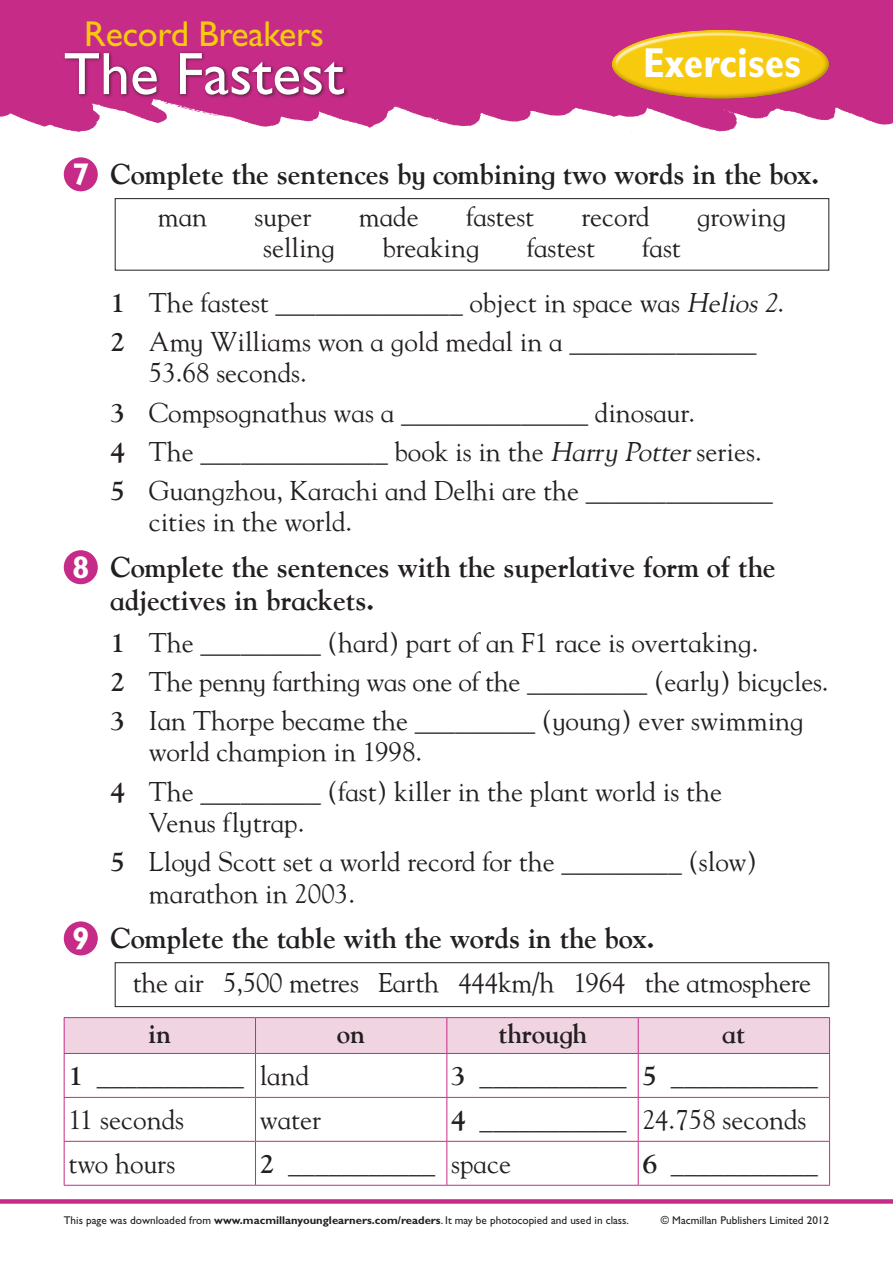
<style>
.page{position:relative;width:893px;height:1263px;background:#fff}
.page>*{position:absolute;margin:0;border:0;box-sizing:border-box;transform-origin:0 0}
.t1{font:60px "Gill Sans Std";color:#fff}
.t2{font:700 condensed 42px "Gill Sans Std";color:#fff}
.t3{font:36px "Gill Sans Std";letter-spacing:-.01em;color:#f7ca0d}
.t4{font:700 31.5px "Gill Alt One";color:#fff}
.Rubric{font:700 28.5px/33px "Goudy Infant";color:#231f20}
.Text_list{font:27px/31.5px "Goudy Infant";color:#231f20}
.Text_list-2{font:700 27px "Goudy Infant";color:#231f20}
.Text{font:27px "Goudy Infant";color:#231f20}
.Text-2{font:700 27px "Goudy Infant";color:#231f20}
.t5{font:11.25px "Gill Sans Std";color:#231f20}
.s1{font-weight:700}
.s2{font-style:italic}
</style>
<div class="page">
<div style="left:0;top:1199px;width:893px;height:5px;background:#c62b87"></div>
<img style="left:0;top:0;width:893px;height:133px">
<div style="left:62px;top:51px;width:287px;height:48px;background:#231f20;opacity:.75"></div>
<div style="left:610px;top:29px;width:220px;height:72px;background:#231f20;opacity:.75"></div>
<div style="left:64px;top:157px;width:34px;height:34px;background:#c62b87;border-radius:50%"></div>
<div style="left:115px;top:198px;width:714px;height:73px;border:1px solid #231f20"></div>
<div style="left:64px;top:550px;width:34px;height:34px;background:#c62b87;border-radius:50%"></div>
<div style="left:64px;top:921px;width:34px;height:34px;background:#c62b87;border-radius:50%"></div>
<div style="left:115px;top:962px;width:714px;height:45px;border:1px solid #231f20"></div>
<div style="left:65px;top:1018px;width:764px;height:35px;background:#f0d4e2"></div>
<hr style="left:64px;top:1018px;width:1px;height:35px;background:#c62b87">
<hr style="left:64px;top:1017px;width:191px;height:1px;background:#c62b87">
<hr style="left:255px;top:1017px;width:192px;height:1px;background:#c62b87">
<hr style="left:447px;top:1017px;width:191px;height:1px;background:#c62b87">
<hr style="left:638px;top:1017px;width:192px;height:1px;background:#c62b87">
<hr style="left:255px;top:1018px;width:1px;height:35px;background:#c62b87">
<hr style="left:446px;top:1018px;width:1px;height:35px;background:#c62b87">
<hr style="left:638px;top:1018px;width:1px;height:35px;background:#c62b87">
<hr style="left:829px;top:1018px;width:1px;height:35px;background:#c62b87">
<hr style="left:64px;top:1054px;width:1px;height:43px;background:#c62b87">
<hr style="left:64px;top:1098px;width:1px;height:43px;background:#c62b87">
<hr style="left:64px;top:1142px;width:1px;height:43px;background:#c62b87">
<hr style="left:64px;top:1053px;width:191px;height:1px;background:#c62b87">
<hr style="left:255px;top:1053px;width:192px;height:1px;background:#c62b87">
<hr style="left:447px;top:1053px;width:191px;height:1px;background:#c62b87">
<hr style="left:638px;top:1053px;width:192px;height:1px;background:#c62b87">
<hr style="left:255px;top:1054px;width:1px;height:43px;background:#c62b87">
<hr style="left:446px;top:1054px;width:1px;height:43px;background:#c62b87">
<hr style="left:638px;top:1054px;width:1px;height:43px;background:#c62b87">
<hr style="left:829px;top:1054px;width:1px;height:43px;background:#c62b87">
<hr style="left:255px;top:1098px;width:1px;height:43px;background:#c62b87">
<hr style="left:446px;top:1098px;width:1px;height:43px;background:#c62b87">
<hr style="left:638px;top:1098px;width:1px;height:43px;background:#c62b87">
<hr style="left:829px;top:1098px;width:1px;height:43px;background:#c62b87">
<hr style="left:255px;top:1142px;width:1px;height:43px;background:#c62b87">
<hr style="left:446px;top:1142px;width:1px;height:43px;background:#c62b87">
<hr style="left:638px;top:1142px;width:1px;height:43px;background:#c62b87">
<hr style="left:829px;top:1142px;width:1px;height:43px;background:#c62b87">
<hr style="left:64px;top:1097px;width:191px;height:1px;background:#c62b87">
<hr style="left:255px;top:1097px;width:192px;height:1px;background:#c62b87">
<hr style="left:447px;top:1097px;width:191px;height:1px;background:#c62b87">
<hr style="left:638px;top:1097px;width:192px;height:1px;background:#c62b87">
<hr style="left:64px;top:1141px;width:191px;height:1px;background:#c62b87">
<hr style="left:255px;top:1141px;width:192px;height:1px;background:#c62b87">
<hr style="left:447px;top:1141px;width:191px;height:1px;background:#c62b87">
<hr style="left:638px;top:1141px;width:192px;height:1px;background:#c62b87">
<hr style="left:64px;top:1185px;width:191px;height:1px;background:#c62b87">
<hr style="left:255px;top:1185px;width:192px;height:1px;background:#c62b87">
<hr style="left:447px;top:1185px;width:191px;height:1px;background:#c62b87">
<hr style="left:638px;top:1185px;width:192px;height:1px;background:#c62b87">
<h3 class="t3" style="left:84px;top:13px;width:241px">Record Breakers</h3>
<h1 class="t1" style="left:64px;top:39px;width:282px">The Fastest</h1>
<h2 class="t2" style="left:643px;top:38px;width:160px">Exercises</h2>
<p class="t4" style="left:72px;top:156px;width:19px">7</p>
<p class="Rubric" style="left:111px;top:158px;width:710px">Complete the sentences by combining two words in the box.</p>
<p class="Text_list" style="left:158px;top:200px;width:51px">man</p>
<p class="Text_list" style="left:255px;top:200px;width:58px">super</p>
<p class="Text_list" style="left:359px;top:200px;width:61px">made</p>
<p class="Text_list" style="left:466px;top:200px;width:70px">fastest</p>
<p class="Text_list" style="left:581px;top:200px;width:70px">record</p>
<p class="Text_list" style="left:697px;top:200px;width:91px">growing</p>
<p class="Text_list" style="left:263px;top:231px;width:74px">selling</p>
<p class="Text_list" style="left:382px;top:231px;width:99px">breaking</p>
<p class="Text_list" style="left:527px;top:231px;width:70px">fastest</p>
<p class="Text_list" style="left:642px;top:231px;width:40px">fast</p>
<p class="Text_list" style="left:111px;top:286px;width:675px"><span class="s1">1</span> The fastest ______________ object in space was <span class="s2">Helios2</span>.</p>
<p class="Text_list" style="left:149px;top:325px;width:609px;text-indent:-38px"><span class="s1">2</span> Amy Williams won a gold medal in a ______________<br>53.68 seconds.</p>
<p class="Text_list" style="left:111px;top:396px;width:586px"><span class="s1">3</span> Compsognathus was a ______________ dinosaur.</p>
<p class="Text_list" style="left:111px;top:435px;width:653px"><span class="s1">4</span> The ______________ book is in the <span class="s2">HarryPotter</span>series.</p>
<p class="Text_list" style="left:149px;top:474px;width:626px;text-indent:-38px"><span class="s1">5</span> Guangzhou, Karachi and Delhi are the ______________ cities in the world.</p>
<p class="t4" style="left:72px;top:549px;width:19px">8</p>
<p class="Rubric" style="left:111px;top:551px;width:666px">Complete the sentences with the superlative form of the adjectives in brackets.</p>
<p class="Text_list" style="left:111px;top:626px;width:649px"><span class="s1">1</span> The _________ (hard) part of an F1 race is overtaking.</p>
<p class="Text_list" style="left:111px;top:665px;width:719px"><span class="s1">2</span> The penny farthing was one of the _________ (early) bicycles.</p>
<p class="Text_list" style="left:149px;top:704px;width:656px;text-indent:-38px"><span class="s1">3</span> Ian Thorpe became the _________ (young) ever swimming world champion in 1998.</p>
<p class="Text_list" style="left:149px;top:774px;width:575px;text-indent:-38px"><span class="s1">4</span> The _________ (fast) killer in the plant world is the<br>Venus flytrap.</p>
<p class="Text_list" style="left:149px;top:845px;width:610px;text-indent:-38px"><span class="s1">5</span> Lloyd Scott set a world record for the _________ (slow) marathon in 2003.</p>
<p class="t4" style="left:72px;top:920px;width:19px">9</p>
<p class="Rubric" style="left:111px;top:922px;width:546px">Complete the table with the words in the box.</p>
<p class="Text_list" style="left:133px;top:965px;width:680px">the air 5,500 metres Earth 444km/h 1964 the atmosphere</p>
<p class="Text-2" style="left:149px;top:1017px;width:24px">in</p>
<p class="Text-2" style="left:337px;top:1017px;width:29px">on</p>
<p class="Text-2" style="left:498px;top:1017px;width:90px">through</p>
<p class="Text-2" style="left:722px;top:1017px;width:24px">at</p>
<p class="Text_list-2" style="left:68px;top:1060px;width:177px">1 ___________</p>
<p class="Text" style="left:260px;top:1059px;width:51px">land</p>
<p class="Text_list-2" style="left:451px;top:1060px;width:177px">3 ___________</p>
<p class="Text_list-2" style="left:642px;top:1060px;width:177px">5 ___________</p>
<p class="Text" style="left:68px;top:1103px;width:117px">11 seconds</p>
<p class="Text" style="left:260px;top:1103px;width:63px">water</p>
<p class="Text_list-2" style="left:451px;top:1104px;width:177px">4 ___________</p>
<p class="Text" style="left:642px;top:1103px;width:166px">24.758 seconds</p>
<p class="Text" style="left:68px;top:1147px;width:108px">two hours</p>
<p class="Text_list-2" style="left:260px;top:1148px;width:177px">2 ___________</p>
<p class="Text" style="left:451px;top:1147px;width:61px">space</p>
<p class="Text_list-2" style="left:642px;top:1148px;width:177px">6 ___________</p>
<p class="t5" style="left:64px;top:1213px;width:567px">This page was downloaded from <span class="s1">www.macmillanyounglearners.com/readers</span>. It may be photocopied and used in class.</p>
<p class="t5" style="left:661px;top:1213px;width:170px">© Macmillan Publishers Limited 2012</p>
</div>
